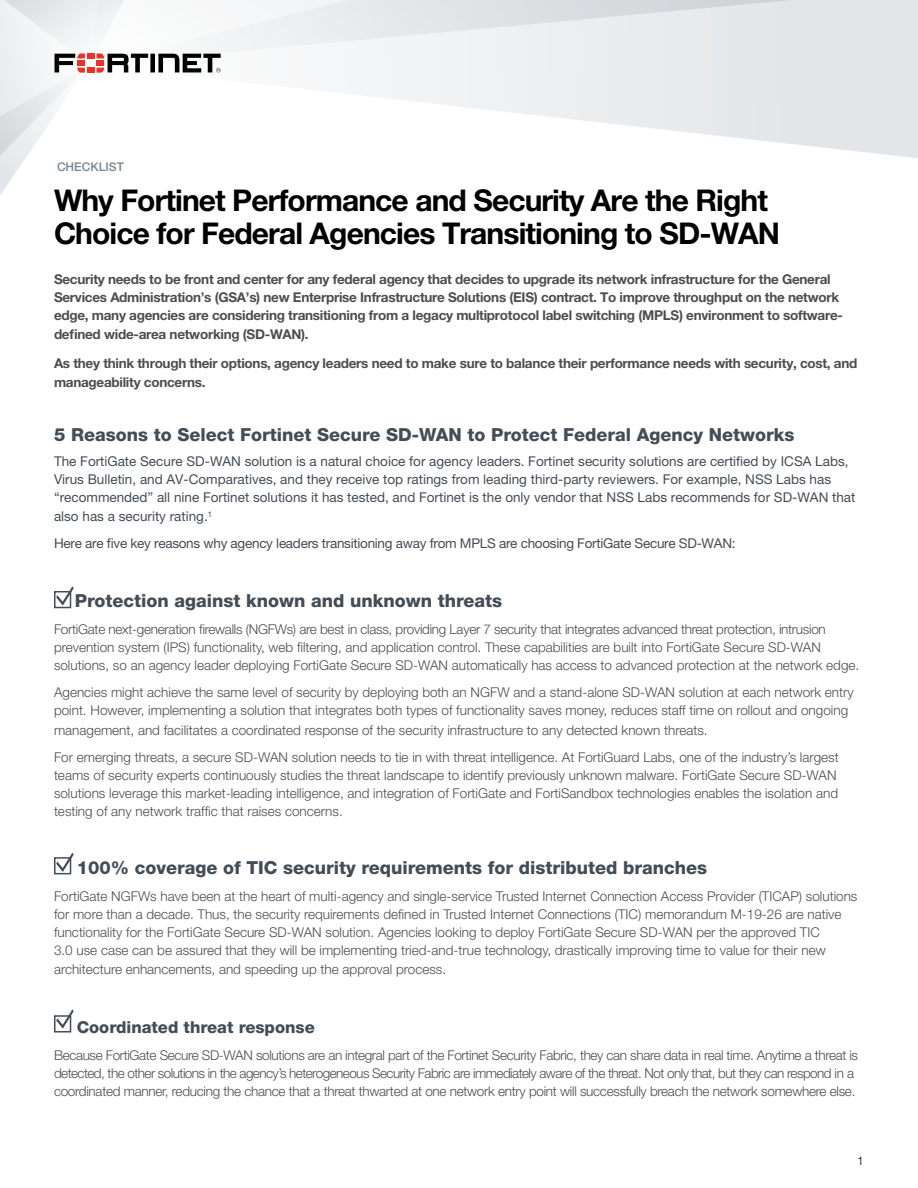
<style>
.page{position:relative;width:918px;height:1188px;background:#fff}
.page>*{position:absolute;margin:0;border:0;box-sizing:border-box;transform-origin:0 0}
.Main_Subtitle{font:700 30px/33px "Helvetica Neue LT Pro";letter-spacing:-.03em;color:#000}
.Body_Copy{font:800 18px "Helvetica Neue LT Pro";color:#434d57}
.Body_Copy-2{font:800 16.5px "Helvetica Neue LT Pro";color:#434d57}
.Body_Copy-3{font:300 13.5px/18px "Helvetica Neue LT Pro";color:#4d4d4f}
.Body_Copy-4{font:700 13.5px/18px "Helvetica Neue LT Pro";letter-spacing:-.02em;color:#4d4d4f}
.Body_Copy-5{font:300 13.5px/18px "Helvetica Neue LT Pro";letter-spacing:-.025em;color:#4d4d4f}
.Body_Copy-6{font:13.5px/18px "Helvetica Neue LT Pro";color:#434d57}
.Body_Copy-7{font:13.5px "Helvetica Neue LT Pro";letter-spacing:-.02em;color:#434d57}
.Page_Header{font:500 12px "Helvetica Neue LT Pro";color:#778692}
.t1{font:300 12px "Helvetica Neue LT Pro";color:#000}
</style>
<div class="page">
<svg style="left:345px;top:0;width:573px;height:158px"></svg>
<svg style="left:221px;top:0;width:572px;height:65px"></svg>
<svg style="left:0;top:0;width:221px;height:195px"></svg>
<div style="left:54px;top:1015px;width:17px;height:18px;border:2px solid #434d57"></div>
<div style="left:54px;top:857px;width:17px;height:17px;border:2px solid #434d57"></div>
<svg style="left:56px;top:853px;width:18px;height:19px"></svg>
<svg style="left:56px;top:1009px;width:18px;height:20px"></svg>
<div style="left:54px;top:591px;width:17px;height:17px;border:2px solid #434d57"></div>
<svg style="left:56px;top:586px;width:18px;height:20px"></svg>
<p class="Page_Header" style="left:57px;top:159px;width:68px">CHECKLIST</p>
<p class="Main_Subtitle" style="left:54px;top:183px;width:727px">Why Fortinet Performance and Security Are the Right<br>Choice for Federal Agencies Transitioning to SD-WAN</p>
<p class="Body_Copy-4" style="left:54px;top:270px;width:791px">Security needs to be front and center for any federal agency that decides to upgrade its network infrastructure for the General<br>Services Administration’s (GSA’s) new Enterprise Infrastructure Solutions (EIS) contract. To improve throughput on the network edge, many agencies are considering transitioning from a legacy multiprotocol label switching (MPLS) environment to software-</p>
<p class="Body_Copy-4" style="left:54px;top:325px;width:256px">defined wide-area networking (SD-WAN).</p>
<p class="Body_Copy-4" style="left:54px;top:353px;width:805px;line-height:19.5px">As they think through their options, agency leaders need to make sure to balance their performance needs with security, cost, and manageability concerns.</p>
<p class="Body_Copy" style="left:54px;top:424px;width:742px">5 Reasons to Select Fortinet Secure SD-WAN to Protect Federal Agency Networks</p>
<p class="Body_Copy-6" style="left:54px;top:452px;width:803px">The FortiGate Secure SD-WAN solution is a natural choice for agency leaders. Fortinet security solutions are certified by ICSA Labs,<br>Virus Bulletin, and AV-Comparatives, and they receive top ratings from leading third-party reviewers. For example, NSS Labs has “recommended” all nine Fortinet solutions it has tested, and Fortinet is the only vendor that NSS Labs recommends for SD-WAN that</p>
<p class="Body_Copy-6" style="left:54px;top:507px;width:160px">also has a security rating.<sup>1</sup></p>
<p class="Body_Copy-7" style="left:54px;top:535px;width:683px">Here are five key reasons why agency leaders transitioning away from MPLS are choosing FortiGate Secure SD-WAN:</p>
<p class="Body_Copy" style="left:75px;top:590px;width:429px">Protection against known and unknown threats</p>
<p class="Body_Copy-3" style="left:54px;top:620px;width:807px">FortiGate next-generation firewalls (NGFWs) are best in class, providing Layer 7 security that integrates advanced threat protection, intrusion prevention system (IPS) functionality, web filtering, and application control. These capabilities are built into FortiGate Secure SD-WAN solutions, so an agency leader deploying FortiGate Secure SD-WAN automatically has access to advanced protection at the network edge.</p>
<p class="Body_Copy-3" style="left:54px;top:683px;width:801px">Agencies might achieve the same level of security by deploying both an NGFW and a stand-alone SD-WAN solution at each network entry point. However, implementing a solution that integrates both types of functionality saves money, reduces staff time on rollout and ongoing</p>
<p class="Body_Copy-3" style="left:54px;top:721px;width:655px">management, and facilitates a coordinated response of the security infrastructure to any detected known threats.</p>
<p class="Body_Copy-3" style="left:54px;top:748px;width:786px">For emerging threats, a secure SD-WAN solution needs to tie in with threat intelligence. At FortiGuard Labs, one of the industry’s largest teams of security experts continuously studies the threat landscape to identify previously unknown malware. FortiGate Secure SD-WAN solutions leverage this market-leading intelligence, and integration of FortiGate and FortiSandbox technologies enables the isolation and testing of any network traffic that raises concerns.</p>
<p class="Body_Copy" style="left:77px;top:857px;width:632px">100% coverage of TIC security requirements for distributed branches</p>
<p class="Body_Copy-3" style="left:54px;top:887px;width:805px">FortiGate NGFWs have been at the heart of multi-agency and single-service Trusted Internet Connection Access Provider (TICAP) solutions for more than a decade. Thus, the security requirements defined in Trusted Internet Connections (TIC) memorandum M-19-26 are native functionality for the FortiGate Secure SD-WAN solution. Agencies looking to deploy FortiGate Secure SD-WAN per the approved TIC<br>3.0 use case can be assured that they will be implementing tried-and-true technology, drastically improving time to value for their new</p>
<p class="Body_Copy-3" style="left:54px;top:960px;width:394px">architecture enhancements, and speeding up the approval process.</p>
<p class="Body_Copy-2" style="left:77px;top:1017px;width:240px">Coordinated threat response</p>
<p class="Body_Copy-5" style="left:54px;top:1046px;width:806px">Because FortiGate Secure SD-WAN solutions are an integral part of the Fortinet Security Fabric, they can share data in real time. Anytime a threat is detected, the other solutions in the agency’s heterogeneous Security Fabric are immediately aware of the threat. Not only that, but they can respond in a coordinated manner, reducing the chance that a threat thwarted at one network entry point will successfully breach the network somewhere else.</p>
<p class="t1" style="left:857px;top:1154px;width:8px">1</p>
</div>
